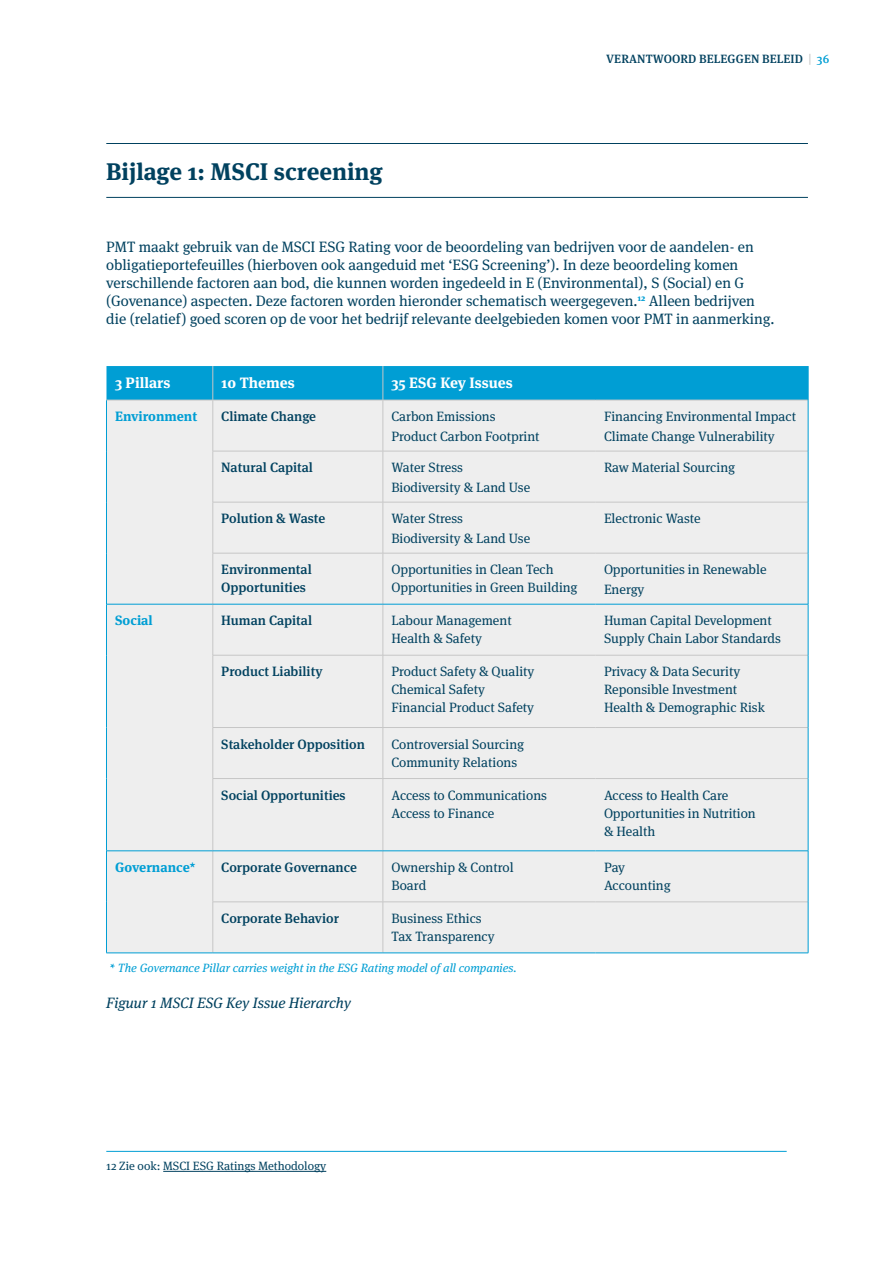
<style>
.page{position:relative;width:893px;height:1263px;background:#fff}
.page>*{position:absolute;margin:0;border:0;box-sizing:border-box;transform-origin:0 0}
.t1{font:700 24px "Meta Serif OT";color:#00415f}
.t2{font:15px/18px "Meta Serif OT";color:#00415f}
.t3{font:italic 15px "Meta Serif OT";color:#00415f}
.t4{font:700 15px "Meta Serif OT";color:#fff}
.t5{font:13.5px/18px "Meta Serif OT";color:#00415f}
.t6{font:500 13.5px/18px "Meta Serif OT";color:#00415f}
.t7{font:700 13.5px "Meta Serif OT";color:#009ed4}
.t8{font:italic 12px "Meta Serif OT";color:#009ed4}
.t9{font:12px "Meta Serif OT";color:#00415f}
.t10{font:500 12px "Meta Serif OT";letter-spacing:.01em;color:#00415f}
.s1{color:#c6c6c6}
.s2{color:#009ed4}
</style>
<div class="page">
<hr style="left:106px;top:143px;width:702px;height:1px;background:#00415f">
<hr style="left:106px;top:197px;width:702px;height:1px;background:#00415f">
<svg style="left:106px;top:366px;width:702px;height:34px;background:#049fd3"></svg>
<div style="left:107px;top:401px;width:701px;height:552px;background:#eee"></div>
<hr style="left:106px;top:400px;width:107px;height:1px;background:#c6c6c6">
<hr style="left:213px;top:400px;width:170px;height:1px;background:#c6c6c6">
<hr style="left:213px;top:400px;width:1px;height:51px;background:#c6c6c6">
<hr style="left:383px;top:400px;width:212px;height:1px;background:#c6c6c6">
<hr style="left:383px;top:400px;width:1px;height:51px;background:#c6c6c6">
<hr style="left:595px;top:400px;width:213px;height:1px;background:#c6c6c6">
<hr style="left:213px;top:451px;width:170px;height:1px;background:#c6c6c6">
<hr style="left:213px;top:451px;width:1px;height:51px;background:#c6c6c6">
<hr style="left:383px;top:451px;width:212px;height:1px;background:#c6c6c6">
<hr style="left:383px;top:451px;width:1px;height:51px;background:#c6c6c6">
<hr style="left:595px;top:451px;width:213px;height:1px;background:#c6c6c6">
<hr style="left:213px;top:502px;width:170px;height:1px;background:#c6c6c6">
<hr style="left:213px;top:502px;width:1px;height:51px;background:#c6c6c6">
<hr style="left:383px;top:502px;width:212px;height:1px;background:#c6c6c6">
<hr style="left:383px;top:502px;width:1px;height:51px;background:#c6c6c6">
<hr style="left:595px;top:502px;width:213px;height:1px;background:#c6c6c6">
<hr style="left:213px;top:553px;width:170px;height:1px;background:#c6c6c6">
<hr style="left:213px;top:553px;width:1px;height:51px;background:#c6c6c6">
<hr style="left:383px;top:553px;width:212px;height:1px;background:#c6c6c6">
<hr style="left:383px;top:553px;width:1px;height:51px;background:#c6c6c6">
<hr style="left:595px;top:553px;width:213px;height:1px;background:#c6c6c6">
<hr style="left:213px;top:604px;width:1px;height:51px;background:#c6c6c6">
<hr style="left:383px;top:604px;width:1px;height:51px;background:#c6c6c6">
<hr style="left:213px;top:655px;width:170px;height:1px;background:#c6c6c6">
<hr style="left:213px;top:655px;width:1px;height:72px;background:#c6c6c6">
<hr style="left:383px;top:655px;width:212px;height:1px;background:#c6c6c6">
<hr style="left:383px;top:655px;width:1px;height:72px;background:#c6c6c6">
<hr style="left:595px;top:655px;width:213px;height:1px;background:#c6c6c6">
<hr style="left:213px;top:727px;width:170px;height:1px;background:#c6c6c6">
<hr style="left:213px;top:728px;width:1px;height:50px;background:#c6c6c6">
<hr style="left:383px;top:727px;width:212px;height:1px;background:#c6c6c6">
<hr style="left:383px;top:728px;width:1px;height:50px;background:#c6c6c6">
<hr style="left:595px;top:727px;width:213px;height:1px;background:#c6c6c6">
<hr style="left:213px;top:778px;width:170px;height:1px;background:#c6c6c6">
<hr style="left:213px;top:779px;width:1px;height:72px;background:#c6c6c6">
<hr style="left:383px;top:778px;width:212px;height:1px;background:#c6c6c6">
<hr style="left:383px;top:779px;width:1px;height:72px;background:#c6c6c6">
<hr style="left:595px;top:778px;width:213px;height:1px;background:#c6c6c6">
<hr style="left:213px;top:851px;width:1px;height:51px;background:#c6c6c6">
<hr style="left:383px;top:851px;width:1px;height:51px;background:#c6c6c6">
<hr style="left:213px;top:901px;width:170px;height:1px;background:#c6c6c6">
<hr style="left:213px;top:902px;width:1px;height:51px;background:#c6c6c6">
<hr style="left:383px;top:901px;width:212px;height:1px;background:#c6c6c6">
<hr style="left:383px;top:902px;width:1px;height:51px;background:#c6c6c6">
<hr style="left:595px;top:901px;width:213px;height:1px;background:#c6c6c6">
<hr style="left:213px;top:366px;width:1px;height:34px;background:#c6c6c6">
<hr style="left:383px;top:366px;width:1px;height:34px;background:#c6c6c6">
<hr style="left:106px;top:850px;width:107px;height:1px;background:#009ed4">
<hr style="left:213px;top:850px;width:170px;height:1px;background:#009ed4">
<hr style="left:383px;top:850px;width:212px;height:1px;background:#009ed4">
<hr style="left:595px;top:850px;width:213px;height:1px;background:#009ed4">
<hr style="left:106px;top:604px;width:107px;height:1px;background:#009ed4">
<hr style="left:213px;top:604px;width:170px;height:1px;background:#009ed4">
<hr style="left:383px;top:604px;width:212px;height:1px;background:#009ed4">
<hr style="left:595px;top:604px;width:213px;height:1px;background:#009ed4">
<hr style="left:106px;top:953px;width:107px;height:1px;background:#009ed4">
<hr style="left:213px;top:953px;width:170px;height:1px;background:#009ed4">
<hr style="left:383px;top:953px;width:212px;height:1px;background:#009ed4">
<hr style="left:595px;top:953px;width:213px;height:1px;background:#009ed4">
<hr style="left:106px;top:400px;width:1px;height:51px;background:#009ed4">
<hr style="left:106px;top:451px;width:1px;height:51px;background:#009ed4">
<hr style="left:106px;top:502px;width:1px;height:51px;background:#009ed4">
<hr style="left:106px;top:553px;width:1px;height:51px;background:#009ed4">
<hr style="left:106px;top:604px;width:1px;height:51px;background:#009ed4">
<hr style="left:106px;top:655px;width:1px;height:72px;background:#009ed4">
<hr style="left:106px;top:727px;width:1px;height:51px;background:#009ed4">
<hr style="left:106px;top:778px;width:1px;height:73px;background:#009ed4">
<hr style="left:106px;top:851px;width:1px;height:51px;background:#009ed4">
<hr style="left:106px;top:902px;width:1px;height:51px;background:#009ed4">
<hr style="left:808px;top:400px;width:1px;height:51px;background:#009ed4">
<hr style="left:808px;top:451px;width:1px;height:51px;background:#009ed4">
<hr style="left:808px;top:502px;width:1px;height:51px;background:#009ed4">
<hr style="left:808px;top:553px;width:1px;height:51px;background:#009ed4">
<hr style="left:808px;top:604px;width:1px;height:51px;background:#009ed4">
<hr style="left:808px;top:655px;width:1px;height:72px;background:#009ed4">
<hr style="left:808px;top:727px;width:1px;height:51px;background:#009ed4">
<hr style="left:808px;top:778px;width:1px;height:73px;background:#009ed4">
<hr style="left:808px;top:851px;width:1px;height:51px;background:#009ed4">
<hr style="left:808px;top:902px;width:1px;height:51px;background:#009ed4">
<hr style="left:808px;top:366px;width:1px;height:34px;background:#009ed4">
<hr style="left:163px;top:1171px;width:163px;height:1px;background:#00415f">
<hr style="left:106px;top:1151px;width:681px;height:1px;background:#009ed4">
<h1 class="t1" style="left:106px;top:157px;width:278px">Bijlage 1: MSCI screening</h1>
<p class="t10" style="left:606px;top:51px;width:225px">VERANTWOORD BELEGGEN BELEID <span class="s1">|</span> <span class="s2">36</span></p>
<p class="t2" style="left:106px;top:238px;width:670px">PMT maakt gebruik van de MSCI ESG Rating voor de beoordeling van bedrijven voor de aandelen- en obligatieportefeuilles (hierboven ook aangeduid met ‘ESG Screening’). In deze beoordeling komen verschillende factoren aan bod, die kunnen worden ingedeeld in E (Environmental), S (Social) en G (Govenance) aspecten. Deze factoren worden hieronder schematisch weergegeven.<sup>12</sup> Alleen bedrijven die (relatief) goed scoren op de voor het bedrijf relevante deelgebieden komen voor PMT in aanmerking.</p>
<p class="t4" style="left:115px;top:373px;width:57px">3 Pillars</p>
<p class="t4" style="left:221px;top:373px;width:75px">10 Themes</p>
<p class="t4" style="left:391px;top:373px;width:123px">35 ESG Key Issues</p>
<p class="t7" style="left:115px;top:408px;width:84px">Environment</p>
<p class="t6" style="left:221px;top:408px;width:96px">Climate Change</p>
<p class="t5" style="left:391px;top:407px;width:150px;line-height:19.5px">Carbon Emissions<br>Product Carbon Footprint</p>
<p class="t5" style="left:604px;top:407px;width:194px;line-height:19.5px">Financing Environmental Impact<br>Climate Change Vulnerability</p>
<p class="t6" style="left:221px;top:459px;width:93px">Natural Capital</p>
<p class="t5" style="left:391px;top:458px;width:140px;line-height:19.5px">Water Stress<br>Biodiversity &amp; Land Use</p>
<p class="t5" style="left:604px;top:459px;width:133px">Raw Material Sourcing</p>
<p class="t6" style="left:221px;top:510px;width:105px">Polution &amp; Waste</p>
<p class="t5" style="left:391px;top:509px;width:140px;line-height:19.5px">Water Stress<br>Biodiversity &amp; Land Use</p>
<p class="t5" style="left:604px;top:510px;width:98px">Electronic Waste</p>
<p class="t6" style="left:221px;top:561px;width:92px">Environmental<br>Opportunities</p>
<p class="t5" style="left:391px;top:561px;width:188px">Opportunities in Clean Tech<br>Opportunities in Green Building</p>
<p class="t5" style="left:604px;top:560px;width:164px;line-height:19.5px">Opportunities in Renewable<br>Energy</p>
<p class="t7" style="left:115px;top:612px;width:39px">Social</p>
<p class="t6" style="left:221px;top:612px;width:92px">Human Capital</p>
<p class="t5" style="left:391px;top:612px;width:122px">Labour Management<br>Health &amp; Safety</p>
<p class="t5" style="left:604px;top:612px;width:179px">Human Capital Development<br>Supply Chain Labor Standards</p>
<p class="t6" style="left:221px;top:663px;width:103px">Product Liability</p>
<p class="t5" style="left:391px;top:663px;width:145px">Product Safety &amp; Quality<br>Chemical Safety<br>Financial Product Safety</p>
<p class="t5" style="left:604px;top:663px;width:162px">Privacy &amp; Data Security<br>Reponsible Investment<br>Health &amp; Demographic Risk</p>
<p class="t6" style="left:221px;top:735px;width:145px">Stakeholder Opposition</p>
<p class="t5" style="left:391px;top:735px;width:134px">Controversial Sourcing<br>Community Relations</p>
<p class="t6" style="left:221px;top:786px;width:126px">Social Opportunities</p>
<p class="t5" style="left:391px;top:786px;width:157px">Access to Communications<br>Access to Finance</p>
<p class="t5" style="left:604px;top:786px;width:153px">Access to Health Care<br>Opportunities in Nutrition &amp; Health</p>
<p class="t7" style="left:115px;top:859px;width:82px">Governance*</p>
<p class="t6" style="left:221px;top:858px;width:137px">Corporate Governance</p>
<p class="t5" style="left:391px;top:859px;width:124px">Ownership &amp; Control<br>Board</p>
<p class="t5" style="left:604px;top:859px;width:68px">Pay<br>Accounting</p>
<p class="t6" style="left:221px;top:909px;width:119px">Corporate Behavior</p>
<p class="t5" style="left:391px;top:910px;width:105px">Business Ethics<br>Tax Transparency</p>
<p class="t8" style="left:110px;top:961px;width:408px">* The Governance Pillar carries weight in the ESG Rating model of all companies.</p>
<p class="t3" style="left:106px;top:994px;width:246px">Figuur 1 MSCI ESG Key Issue Hierarchy</p>
<p class="t9" style="left:106px;top:1159px;width:221px">12 Zie ook: MSCI ESG Ratings Methodology</p>
</div>
